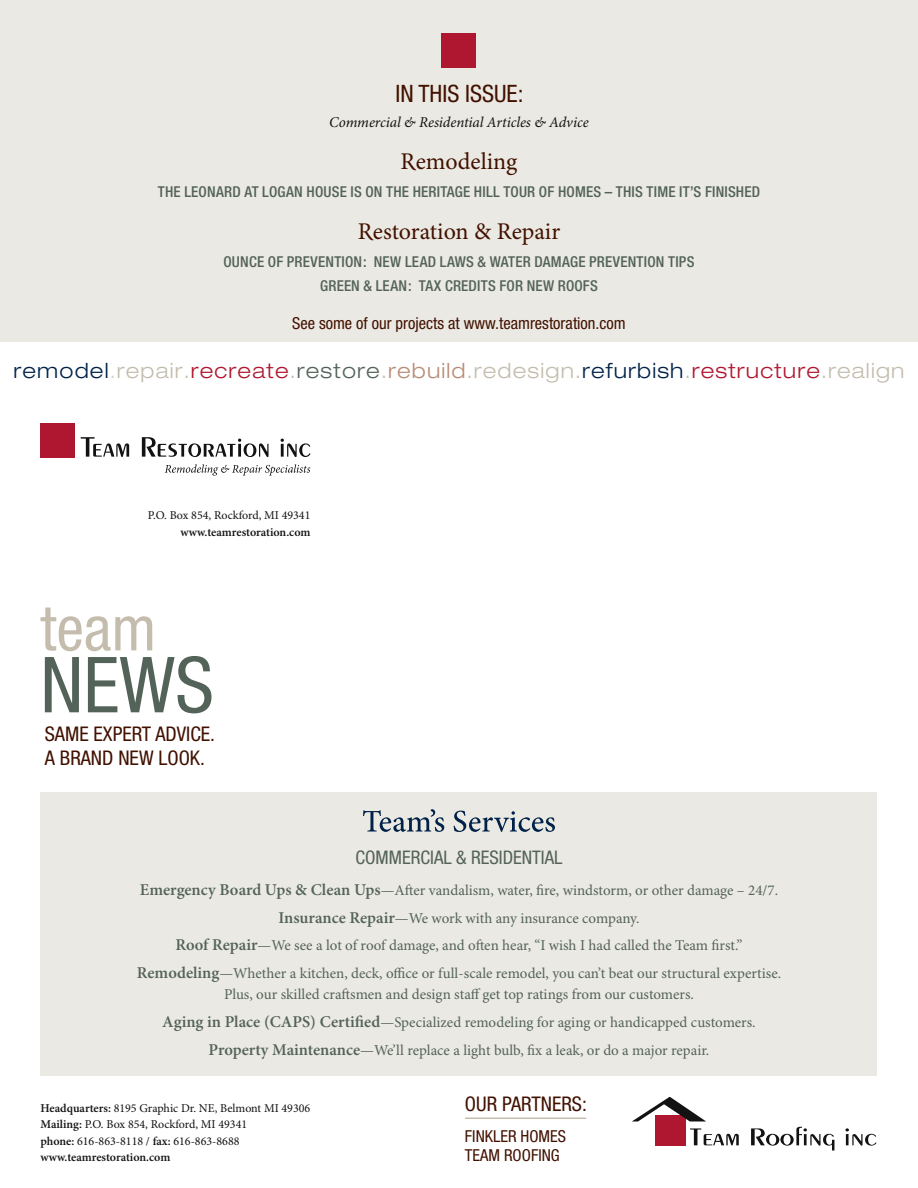
<style>
.page{position:relative;width:918px;height:1188px;background:#fff}
.page>*{position:absolute;margin:0;border:0;box-sizing:border-box;transform-origin:0 0}
.t1{font:24px "Minion Pro";color:#411100}
.t2{font:condensed 24px "Helvetica Neue";color:#411100}
.t3{font:300 expanded 21px "Helvetica Neue";letter-spacing:.055em;color:#c4bdae}
.t4{font:condensed 20.25px/24px "Helvetica Neue";color:#411100}
.t5{font:condensed 18.75px "Helvetica Neue";color:#53635a}
.t6{font:condensed 16.5px/19.5px "Helvetica Neue";color:#411100}
.t7{font:15px/27.8px "Minion Pro";color:#53635a;text-align:center}
.t8{font:500 condensed 15px/24.8px "Helvetica Neue";letter-spacing:.015em;color:#53635a;text-align:center}
.t9{font:italic 15px "Minion Pro";letter-spacing:-.005em;color:#121212}
.t10{font:12px/16.5px "Minion Pro";color:#121212}
.t11{font:600 12px "Minion Pro";letter-spacing:-.005em;color:#121212}
.s1{color:#002249}
.s2{color:#d5cfc3}
.s3{color:#af1730}
.s4{color:#53635a}
.s5{color:#b78c77}
.s6{font-weight:600;font-size:16.5px}
.s7{font-weight:600}
</style>
<div class="page">
<div style="left:0;top:0;width:918px;height:342px;background:#ebe9e3"></div>
<div style="left:442px;top:33px;width:34px;height:34px;background:#af1730"></div>
<div style="left:40px;top:792px;width:837px;height:284px;background:#ebe9e3"></div>
<svg style="left:363px;top:809px;width:192px;height:23px"></svg>
<div style="left:655px;top:1116px;width:31px;height:30px;background:#af1730"></div>
<svg style="left:690px;top:1128px;width:49px;height:17px"></svg>
<svg style="left:751px;top:1127px;width:83px;height:24px"></svg>
<svg style="left:845px;top:1128px;width:32px;height:18px"></svg>
<svg style="left:632px;top:1097px;width:74px;height:24px"></svg>
<svg style="left:81px;top:437px;width:48px;height:20px"></svg>
<svg style="left:142px;top:437px;width:127px;height:20px"></svg>
<svg style="left:281px;top:439px;width:29px;height:18px"></svg>
<svg style="left:165px;top:464px;width:145px;height:12px"></svg>
<div style="left:40px;top:423px;width:35px;height:35px;background:#af1730"></div>
<svg style="left:40px;top:608px;width:171px;height:105px"></svg>
<hr style="left:465px;top:1118px;width:121px;height:1px;background:#c4bdae">
<h1 class="t2" style="left:395px;top:79px;width:129px">IN THIS ISSUE:</h1>
<p class="t9" style="left:329px;top:113px;width:261px">Commercial &amp; Residential Articles &amp; Advice</p>
<h1 class="t1" style="left:401px;top:147px;width:118px">Remodeling</h1>
<p class="t8" style="left:158px;top:179px;width:604px">THE LEONARD AT LOGAN HOUSE IS ON THE HERITAGE HILL TOUR OF HOMES – THIS TIME IT’S FINISHED</p>
<h1 class="t1" style="left:358px;top:217px;width:204px">Restoration &amp; Repair</h1>
<p class="t8" style="left:223px;top:249px;width:473px">OUNCE OF PREVENTION: NEW LEAD LAWS &amp; WATER DAMAGE PREVENTION TIPS<br>GREEN &amp; LEAN: TAX CREDITS FOR NEW ROOFS</p>
<p class="t6" style="left:292px;top:313px;width:335px">See some of our projects at www.teamrestoration.com</p>
<h2 class="t3" style="left:13px;top:358px;width:893px"><span class="s1">remodel</span><span class="s2">.</span>repair.<span class="s3">recreate</span>.<span class="s4">restore</span>.<span class="s5">rebuild</span>.redesign.<span class="s1">refurbish</span>.<span class="s3">restructure</span>.realign</h2>
<p class="t10" style="left:148px;top:508px;width:164px">P.O. Box 854, Rockford, MI 49341</p>
<p class="t11" style="left:181px;top:525px;width:131px">www.teamrestoration.com</p>
<h3 class="t4" style="left:45px;top:722px;width:172px">SAME EXPERT ADVICE.<br>A BRAND NEW LOOK.</h3>
<p class="t5" style="left:355px;top:846px;width:208px">COMMERCIAL &amp; RESIDENTIAL</p>
<p class="t7" style="left:137px;top:877px;width:646px"><span class="s6">Emergency Board Ups &amp; Clean Ups</span>—After vandalism, water, fire, windstorm, or other damage – 24/7.<br><span class="s6">Insurance Repair</span>—We work with any insurance company.<br><span class="s6">Roof Repair</span>—We see a lot of roof damage, and often hear, “I wish I had called the Team first.” <span class="s6">Remodeling</span>—Whether a kitchen, deck, office or full-scale remodel, you can’t beat our structural expertise.</p>
<p class="t7" style="left:162px;top:981px;width:595px">Plus, our skilled craftsmen and design staff get top ratings from our customers.<br><span class="s6">Aging in Place (CAPS) Certified</span>—Specialized remodeling for aging or handicapped customers.<br><span class="s6">Property Maintenance</span>—We’ll replace a light bulb, fix a leak, or do a major repair.</p>
<p class="t10" style="left:40px;top:1100px;width:271px"><span class="s7">Headquarters:</span> 8195 Graphic Dr. NE, Belmont MI 49306<br><span class="s7">Mailing:</span> P.O. Box 854, Rockford, MI 49341<br><span class="s7">phone:</span> 616-863-8118 / <span class="s7">fax:</span> 616-863-8688 <span class="s7">www.teamrestoration.com</span></p>
<h3 class="t4" style="left:465px;top:1091px;width:123px">OUR PARTNERS:</h3>
<p class="t6" style="left:465px;top:1126px;width:103px">FINKLER HOMES<br>TEAM ROOFING</p>
</div>
